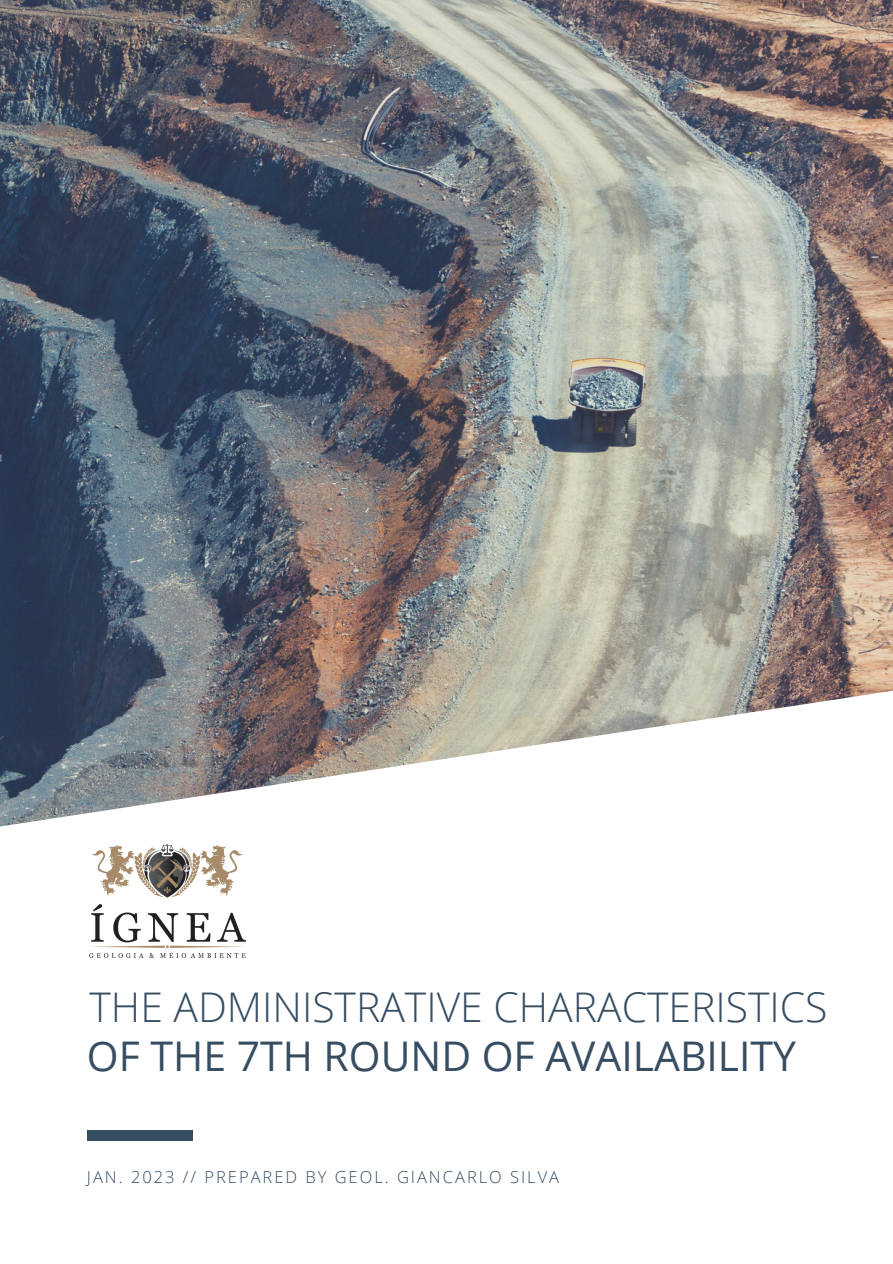
<style>
.page{position:relative;width:893px;height:1264px;background:#fff}
.page>*{position:absolute;margin:0;border:0;box-sizing:border-box;transform-origin:0 0}
.t1{font:300 40.95px "Open Sans";color:#364d62}
.t2{font:40.95px "Open Sans";color:#364d62}
.t3{font:300 16.5px "Open Sans";letter-spacing:.12em;color:#364d62}
</style>
<div class="page">
<img style="left:0;top:0;width:892px;height:827px">
<div style="left:87px;top:1130px;width:106px;height:10px;background:#364d62"></div>
<img style="left:89px;top:844px;width:156px;height:113px">
<h1 class="t1" style="left:89px;top:978px;width:739px">THE ADMINISTRATIVE CHARACTERISTICS</h1>
<h1 class="t2" style="left:87px;top:1026px;width:710px">OF THE 7TH ROUND OF AVAILABILITY</h1>
<p class="t3" style="left:87px;top:1165px;width:473px">JAN. 2023 // PREPARED BY GEOL. GIANCARLO SILVA</p>
</div>
